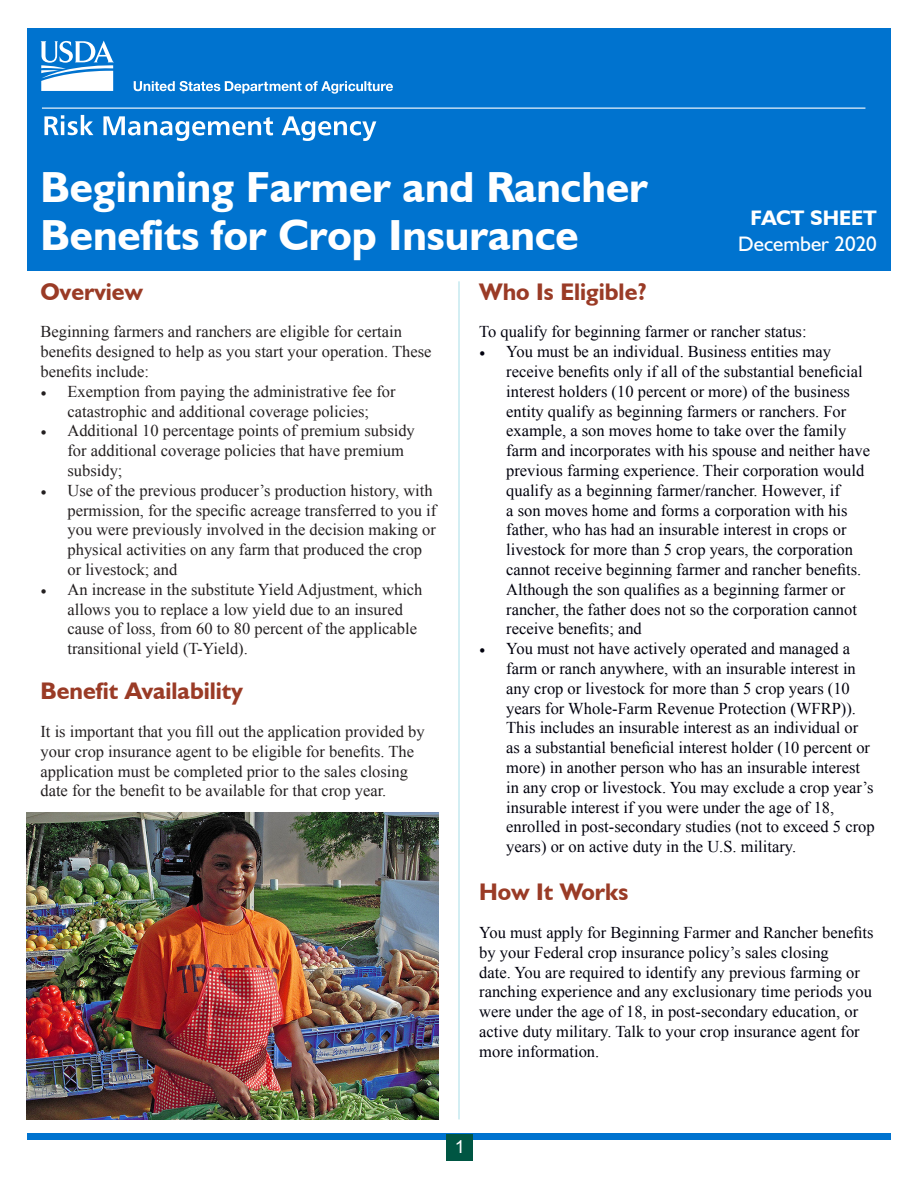
<style>
.page{position:relative;width:918px;height:1188px;background:#fff}
.page>*{position:absolute;margin:0;border:0;box-sizing:border-box;transform-origin:0 0}
.t1{font:700 43.5px/48px "Humanist 521 BT";color:#fff}
.t2{font:700 24px "Humanist 521 BT";color:#9a3b26}
.t3{font:21px "Humanist 521 BT";color:#fff}
.t4{font:700 21px "Humanist 521 BT";color:#fff}
.t5{font:18px "Arial";color:#fff}
.t6{font:16.5px/19.8px "Times New Roman";color:#00000d}
.t7{font:16.5px/19.8px "Times New Roman";color:#231f20}
.s1{font-family:"Minion Pro"}
</style>
<div class="page">
<div style="left:27px;top:28px;width:864px;height:243px;background:#0073cf"></div>
<svg style="left:41px;top:41px;width:73px;height:50px"></svg>
<svg style="left:134px;top:81px;width:259px;height:13px"></svg>
<svg style="left:44px;top:115px;width:49px;height:20px"></svg>
<svg style="left:103px;top:116px;width:170px;height:25px"></svg>
<svg style="left:282px;top:116px;width:94px;height:25px"></svg>
<hr style="left:42px;top:108px;width:823px;height:1px;background:#fff">
<div style="left:27px;top:1134px;width:864px;height:6px;background:#0073cf"></div>
<hr style="left:459px;top:281px;width:1px;height:838px;background:#a8dee8">
<div style="left:446px;top:1134px;width:27px;height:27px;background:#005643"></div>
<img style="left:26px;top:812px;width:413px;height:307px">
<p class="t1" style="left:40px;top:162px;width:609px">Beginning Farmer and Rancher<br>Benefits for Crop Insurance</p>
<p class="t4" style="left:750px;top:205px;width:128px">FACT SHEET</p>
<p class="t3" style="left:738px;top:230px;width:140px">December 2020</p>
<p class="t2" style="left:40px;top:276px;width:104px">Overview</p>
<p class="t7" style="left:40px;top:322px;width:393px">Beginning farmers and ranchers are eligible for certain benefits designed to help as you start your operation. These benefits include:</p>
<p class="t7" style="left:40px;top:381px;width:357px;text-align:center"><span class="s1">•</span> Exemption from paying the administrative fee for catastrophic and additional coverage policies;</p>
<p class="t7" style="left:68px;top:421px;width:349px;text-indent:-27px"><span class="s1">•</span> Additional 10 percentage points of premium subsidy for additional coverage policies that have premium subsidy;</p>
<p class="t7" style="left:68px;top:480px;width:370px;text-indent:-27px"><span class="s1">•</span> Use of the previous producer’s production history, with permission, for the specific acreage transferred to you if you were previously involved in the decision making or physical activities on any farm that produced the crop or livestock; and</p>
<p class="t7" style="left:68px;top:579px;width:357px;text-indent:-27px"><span class="s1">•</span> An increase in the substitute Yield Adjustment, which allows you to replace a low yield due to an insured cause of loss, from 60 to 80 percent of the applicable transitional yield (T-Yield).</p>
<p class="t2" style="left:40px;top:676px;width:204px">Benefit Availability</p>
<p class="t7" style="left:40px;top:721px;width:386px">It is important that you fill out the application provided by your crop insurance agent to be eligible for benefits. The application must be completed prior to the sales closing date for the benefit to be available for that crop year.</p>
<p class="t2" style="left:479px;top:276px;width:169px">Who Is Eligible?</p>
<p class="t6" style="left:479px;top:322px;width:329px">To qualify for beginning farmer or rancher status:</p>
<p class="t6" style="left:506px;top:341px;width:365px;text-indent:-27px"><span class="s1">•</span> You must be an individual. Business entities may receive benefits only if all of the substantial beneficial interest holders (10 percent or more) of the business entity qualify as beginning farmers or ranchers. For example, a son moves home to take over the family farm and incorporates with his spouse and neither have previous farming experience. Their corporation would qualify as a beginning farmer/rancher. However, if<br>a son moves home and forms a corporation with his father, who has had an insurable interest in crops or livestock for more than 5 crop years, the corporation cannot receive beginning farmer and rancher benefits.<br>Although the son qualifies as a beginning farmer or rancher, the father does not so the corporation cannot receive benefits; and</p>
<p class="t6" style="left:506px;top:638px;width:370px;text-indent:-27px"><span class="s1">•</span> You must not have actively operated and managed a farm or ranch anywhere, with an insurable interest in any crop or livestock for more than 5 crop years (10 years for Whole-Farm Revenue Protection (WFRP)).<br>This includes an insurable interest as an individual or as a substantial beneficial interest holder (10 percent or more) in another person who has an insurable interest in any crop or livestock. You may exclude a crop year’s insurable interest if you were under the age of 18, enrolled in post-secondary studies (not to exceed 5 crop years) or on active duty in the U.S. military.</p>
<p class="t2" style="left:479px;top:877px;width:151px">How It Works</p>
<p class="t6" style="left:479px;top:922px;width:396px">You must apply for Beginning Farmer and Rancher benefits by your Federal crop insurance policy’s sales closing<br>date. You are required to identify any previous farming or ranching experience and any exclusionary time periods you were under the age of 18, in post-secondary education, or active duty military. Talk to your crop insurance agent for more information.</p>
<p class="t5" style="left:455px;top:1135px;width:12px">1</p>
</div>
